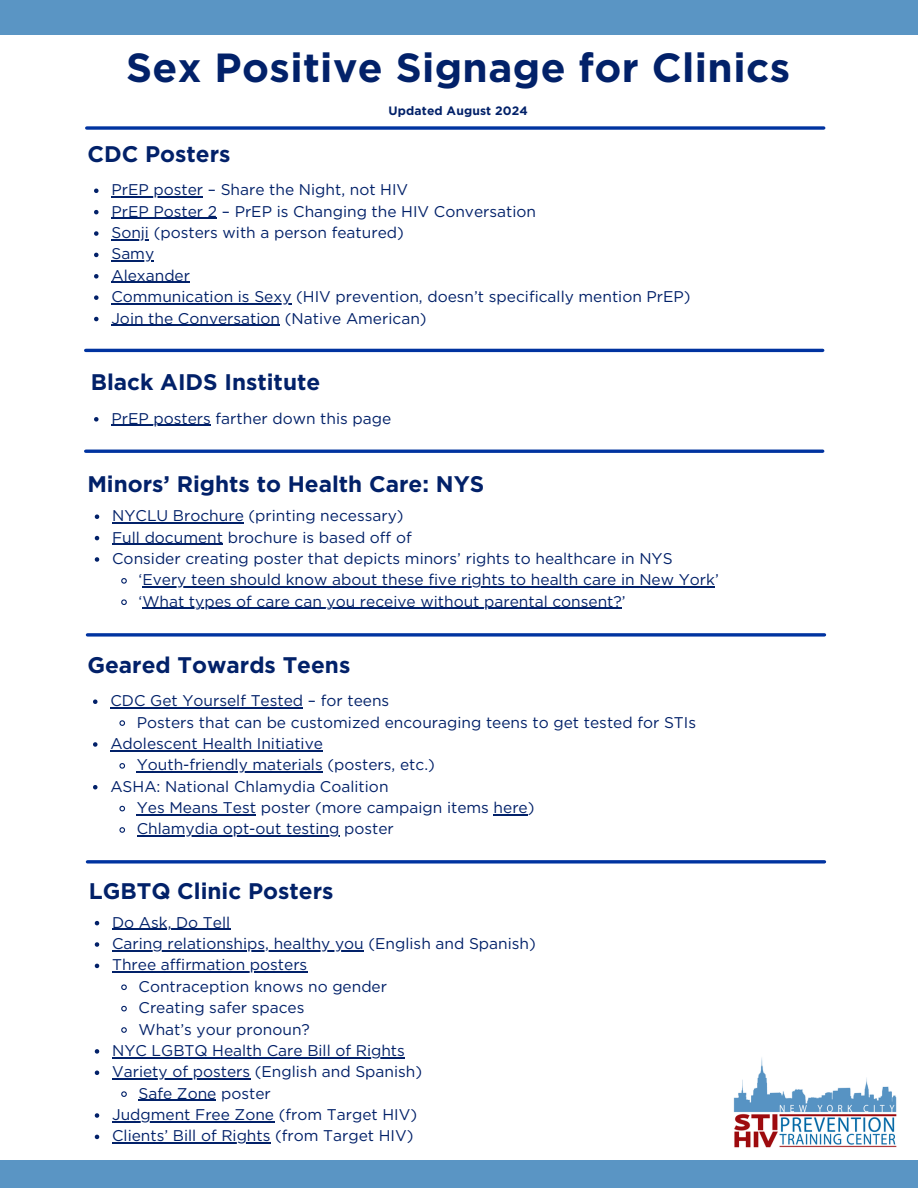
<style>
.page{position:relative;width:918px;height:1188px;background:#fff}
.page>*{position:absolute;margin:0;border:0;box-sizing:border-box;transform-origin:0 0}
.t1{font:700 40.65px "Gotham";letter-spacing:.01em;color:#022169}
.t2{font:700 22.65px "Gotham";color:#022169}
.t3{font:15.45px/21.3px "Gotham";color:#022169}
.t4{font:700 12.15px "Gotham";letter-spacing:.01em;color:#022169}
</style>
<div class="page">
<svg style="left:87px;top:126px;width:737px;height:4px;background:#2752ae"></svg>
<hr style="left:86px;top:349px;width:737px;height:3px;background:#0033a0">
<img style="left:733px;top:1057px;width:164px;height:91px">
<div style="left:0;top:0;width:918px;height:35px;background:#5a95c4"></div>
<svg style="left:93px;top:699px;width:5px;height:5px"></svg>
<hr style="left:110px;top:707px;width:193px;height:1px;background:#022169">
<svg style="left:119px;top:720px;width:6px;height:6px"></svg>
<svg style="left:93px;top:742px;width:5px;height:5px"></svg>
<hr style="left:110px;top:750px;width:213px;height:1px;background:#022169">
<svg style="left:119px;top:763px;width:7px;height:6px"></svg>
<hr style="left:137px;top:771px;width:186px;height:2px;background:#022169">
<svg style="left:93px;top:785px;width:5px;height:4px"></svg>
<svg style="left:119px;top:805px;width:7px;height:7px"></svg>
<hr style="left:137px;top:814px;width:119px;height:1px;background:#022169">
<hr style="left:494px;top:814px;width:34px;height:1px;background:#022169">
<svg style="left:119px;top:827px;width:6px;height:6px"></svg>
<hr style="left:137px;top:836px;width:202px;height:1px;background:#022169">
<div style="left:0;top:1160px;width:918px;height:28px;background:#5a95c4"></div>
<svg style="left:94px;top:189px;width:5px;height:4px"></svg>
<hr style="left:111px;top:196px;width:92px;height:2px;background:#022169">
<svg style="left:94px;top:210px;width:5px;height:4px"></svg>
<hr style="left:111px;top:218px;width:106px;height:1px;background:#022169">
<svg style="left:94px;top:231px;width:5px;height:5px"></svg>
<hr style="left:111px;top:239px;width:38px;height:1px;background:#022169">
<svg style="left:94px;top:253px;width:5px;height:4px"></svg>
<hr style="left:111px;top:261px;width:43px;height:1px;background:#022169">
<svg style="left:94px;top:274px;width:5px;height:5px"></svg>
<hr style="left:111px;top:282px;width:79px;height:1px;background:#022169">
<svg style="left:94px;top:295px;width:5px;height:5px"></svg>
<hr style="left:111px;top:303px;width:181px;height:1px;background:#022169">
<svg style="left:94px;top:317px;width:5px;height:4px"></svg>
<hr style="left:111px;top:325px;width:169px;height:1px;background:#022169">
<hr style="left:86px;top:450px;width:737px;height:3px;background:#0033a0">
<svg style="left:87px;top:633px;width:738px;height:4px;background:#2752ae"></svg>
<svg style="left:94px;top:417px;width:5px;height:5px"></svg>
<hr style="left:111px;top:425px;width:100px;height:1px;background:#022169">
<svg style="left:87px;top:860px;width:738px;height:4px;background:#2752ae"></svg>
<svg style="left:95px;top:514px;width:4px;height:5px"></svg>
<hr style="left:112px;top:522px;width:132px;height:1px;background:#022169">
<svg style="left:95px;top:536px;width:4px;height:4px"></svg>
<hr style="left:112px;top:544px;width:111px;height:1px;background:#022169">
<svg style="left:95px;top:557px;width:4px;height:5px"></svg>
<svg style="left:121px;top:578px;width:6px;height:6px"></svg>
<hr style="left:142px;top:586px;width:573px;height:2px;background:#022169">
<svg style="left:121px;top:599px;width:6px;height:6px"></svg>
<hr style="left:142px;top:608px;width:480px;height:1px;background:#022169">
<svg style="left:95px;top:921px;width:4px;height:4px"></svg>
<hr style="left:112px;top:929px;width:118px;height:1px;background:#022169">
<svg style="left:95px;top:942px;width:4px;height:5px"></svg>
<hr style="left:112px;top:950px;width:252px;height:1px;background:#022169">
<svg style="left:95px;top:964px;width:4px;height:4px"></svg>
<hr style="left:112px;top:972px;width:195px;height:1px;background:#022169">
<svg style="left:121px;top:984px;width:6px;height:7px"></svg>
<svg style="left:121px;top:1005px;width:6px;height:7px"></svg>
<svg style="left:121px;top:1027px;width:6px;height:6px"></svg>
<svg style="left:95px;top:1049px;width:4px;height:5px"></svg>
<hr style="left:112px;top:1057px;width:293px;height:1px;background:#022169">
<svg style="left:95px;top:1071px;width:4px;height:4px"></svg>
<hr style="left:112px;top:1078px;width:138px;height:2px;background:#022169">
<svg style="left:121px;top:1091px;width:6px;height:6px"></svg>
<hr style="left:139px;top:1100px;width:77px;height:1px;background:#022169">
<svg style="left:95px;top:1113px;width:4px;height:5px"></svg>
<hr style="left:112px;top:1121px;width:162px;height:1px;background:#022169">
<svg style="left:95px;top:1135px;width:4px;height:4px"></svg>
<hr style="left:112px;top:1143px;width:159px;height:1px;background:#022169">
<p class="t1" style="left:126px;top:43px;width:665px">Sex Positive Signage for Clinics</p>
<h2 class="t4" style="left:389px;top:103px;width:141px">Updated August 2024</h2>
<p class="t2" style="left:87px;top:140px;width:145px">CDC Posters</p>
<h2 class="t3" style="left:111px;top:179px;width:298px">PrEP poster – Share the Night, not HIV</h2>
<p class="t3" style="left:111px;top:200px;width:426px">PrEP Poster 2 – PrEP is Changing the HIV Conversation</p>
<p class="t3" style="left:111px;top:222px;width:294px">Sonji (posters with a person featured)</p>
<p class="t3" style="left:111px;top:243px;width:44px">Samy</p>
<p class="t3" style="left:111px;top:265px;width:80px">Alexander</p>
<p class="t3" style="left:111px;top:286px;width:581px">Communication is Sexy (HIV prevention, doesn’t specifically mention PrEP)</p>
<h2 class="t3" style="left:111px;top:307px;width:317px">Join the Conversation (Native American)</h2>
<p class="t2" style="left:91px;top:368px;width:231px">Black AIDS Institute</p>
<p class="t3" style="left:111px;top:408px;width:281px">PrEP posters farther down this page</p>
<p class="t2" style="left:87px;top:470px;width:398px">Minors’ Rights to Health Care: NYS</p>
<p class="t3" style="left:112px;top:505px;width:293px">NYCLU Brochure (printing necessary)</p>
<p class="t3" style="left:112px;top:526px;width:301px">Full document brochure is based off of</p>
<p class="t3" style="left:112px;top:548px;width:562px">Consider creating poster that depicts minors’ rights to healthcare in NYS</p>
<h2 class="t3" style="left:139px;top:569px;width:582px">‘Every teen should know about these five rights to health care in New York’</h2>
<p class="t3" style="left:139px;top:591px;width:489px">‘What types of care can you receive without parental consent?’</p>
<p class="t2" style="left:87px;top:651px;width:264px">Geared Towards Teens</p>
<p class="t3" style="left:110px;top:690px;width:280px">CDC Get Yourself Tested – for teens</p>
<p class="t3" style="left:137px;top:711px;width:561px">Posters that can be customized encouraging teens to get tested for STIs</p>
<p class="t3" style="left:110px;top:733px;width:214px">Adolescent Health Initiative</p>
<p class="t3" style="left:137px;top:754px;width:300px">Youth-friendly materials (posters, etc.)</p>
<p class="t3" style="left:110px;top:776px;width:280px">ASHA: National Chlamydia Coalition</p>
<p class="t3" style="left:137px;top:797px;width:399px">Yes Means Test poster (more campaign items here)</p>
<h2 class="t3" style="left:137px;top:818px;width:259px">Chlamydia opt-out testing poster</h2>
<p class="t2" style="left:89px;top:877px;width:246px">LGBTQ Clinic Posters</p>
<p class="t3" style="left:112px;top:911px;width:120px">Do Ask, Do Tell</p>
<p class="t3" style="left:112px;top:933px;width:425px">Caring relationships, healthy you (English and Spanish)</p>
<p class="t3" style="left:112px;top:954px;width:197px">Three affirmation posters</p>
<p class="t3" style="left:139px;top:976px;width:250px">Contraception knows no gender</p>
<p class="t3" style="left:139px;top:997px;width:168px">Creating safer spaces</p>
<p class="t3" style="left:139px;top:1018px;width:173px">What’s your pronoun?</p>
<p class="t3" style="left:112px;top:1040px;width:294px">NYC LGBTQ Health Care Bill of Rights</p>
<p class="t3" style="left:112px;top:1061px;width:312px">Variety of posters (English and Spanish)</p>
<p class="t3" style="left:139px;top:1082px;width:134px">Safe Zone poster</p>
<p class="t3" style="left:112px;top:1104px;width:306px">Judgment Free Zone (from Target HIV)<br>Clients’ Bill of Rights (from Target HIV)</p>
</div>
